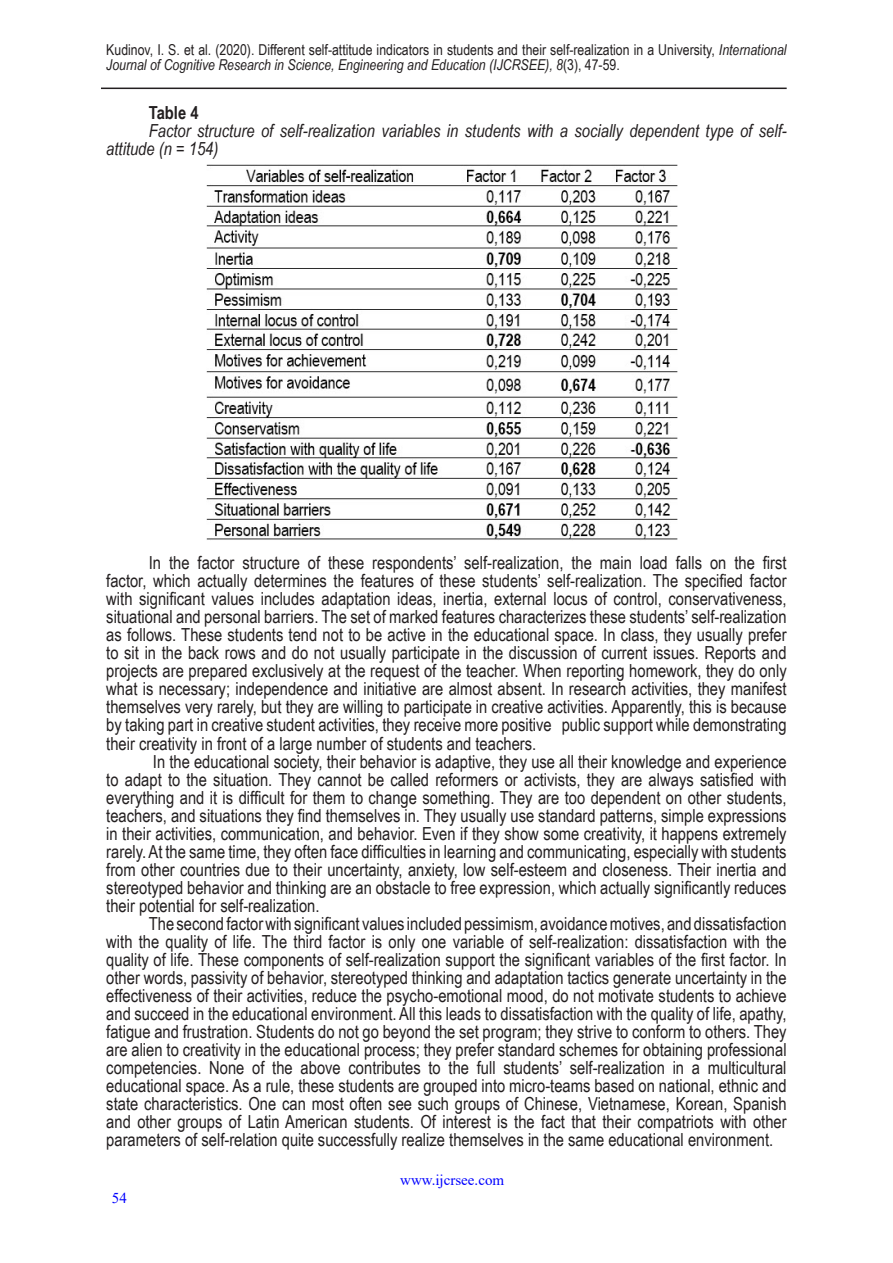
<style>
.page{position:relative;width:893px;height:1263px;background:#fff}
.page>*{position:absolute;margin:0;border:0;box-sizing:border-box;transform-origin:0 0}
.TEXT_NOVI{font:18px/18px "Arial Narrow";color:#231f20;text-align:justify}
.TEXT_NOVI-2{font:italic 18px/18px "Arial Narrow";color:#231f20}
.TEXT_NOVI-3{font:700 18px "Arial Narrow";color:#231f20}
.t1{font:15px/15px "Arial Narrow";color:#231f20}
.t2{font:15px "Times New Roman";color:#00f}
.s1{font-style:italic}
</style>
<div class="page">
<hr style="left:101px;top:88px;width:686px;height:1px;background:#231f20">
<img style="left:207px;top:165px;width:471px;height:375px">
<p class="t1" style="left:106px;top:41px;width:682px">Kudinov, I. S. et al. (2020). Different self-attitude indicators in students and their self-realization in a University, <span class="s1">International<br>Journal of Cognitive Research in Science, Engineering and Education (IJCRSEE), 8</span>(3), 47-59.</p>
<p class="TEXT_NOVI-3" style="left:149px;top:99px;width:51px">Table 4</p>
<p class="TEXT_NOVI-2" style="left:106px;top:122px;width:682px;text-indent:43px">Factor structure of self-realization variables in students with a socially dependent type of self&shy;attitude (n = 154)</p>
<p class="TEXT_NOVI" style="left:106px;top:553px;width:682px;text-indent:43px">In the factor structure of these respondents’ self-realization, the main load falls on the first factor, which actually determines the features of these students’ self-realization. The specified factor with significant values includes adaptation ideas, inertia, external locus of control, conservativeness, situational and personal barriers. The set of marked features characterizes these students’ self-realization as follows. These students tend not to be active in the educational space. In class, they usually prefer to sit in the back rows and do not usually participate in the discussion of current issues. Reports and projects are prepared exclusively at the request of the teacher. When reporting homework, they do only what is necessary; independence and initiative are almost absent. In research activities, they manifest themselves very rarely, but they are willing to participate in creative activities. Apparently, this is because by taking part in creative student activities, they receive more positive public support while demonstrating their creativity in front of a large number of students and teachers.</p>
<p class="TEXT_NOVI" style="left:106px;top:751px;width:682px;text-indent:47px">In the educational society, their behavior is adaptive, they use all their knowledge and experience to adapt to the situation. They cannot be called reformers or activists, they are always satisfied with everything and it is difficult for them to change something. They are too dependent on other students, teachers, and situations they find themselves in. They usually use standard patterns, simple expressions in their activities, communication, and behavior. Even if they show some creativity, it happens extremely rarely. At the same time, they often face difficulties in learning and communicating, especially with students from other countries due to their uncertainty, anxiety, low self-esteem and closeness. Their inertia and stereotyped behavior and thinking are an obstacle to free expression, which actually significantly reduces their potential for self-realization.</p>
<p class="TEXT_NOVI" style="left:106px;top:913px;width:682px;text-indent:43px">The second factor with significant values included pessimism, avoidance motives, and dissatisfaction with the quality of life. The third factor is only one variable of self-realization: dissatisfaction with the quality of life. These components of self-realization support the significant variables of the first factor. In other words, passivity of behavior, stereotyped thinking and adaptation tactics generate uncertainty in the effectiveness of their activities, reduce the psycho-emotional mood, do not motivate students to achieve and succeed in the educational environment. All this leads to dissatisfaction with the quality of life, apathy, fatigue and frustration. Students do not go beyond the set program; they strive to conform to others. They are alien to creativity in the educational process; they prefer standard schemes for obtaining professional competencies. None of the above contributes to the full students’ self-realization in a multicultural educational space. As a rule, these students are grouped into micro-teams based on national, ethnic and state characteristics. One can most often see such groups of Chinese, Vietnamese, Korean, Spanish and other groups of Latin American students. Of interest is the fact that their compatriots with other parameters of self-relation quite successfully realize themselves in the same educational environment.</p>
<p class="t2" style="left:112px;top:1187px;width:16px">54</p>
<p class="t2" style="left:400px;top:1169px;width:106px">www.ijcrsee.com</p>
</div>
